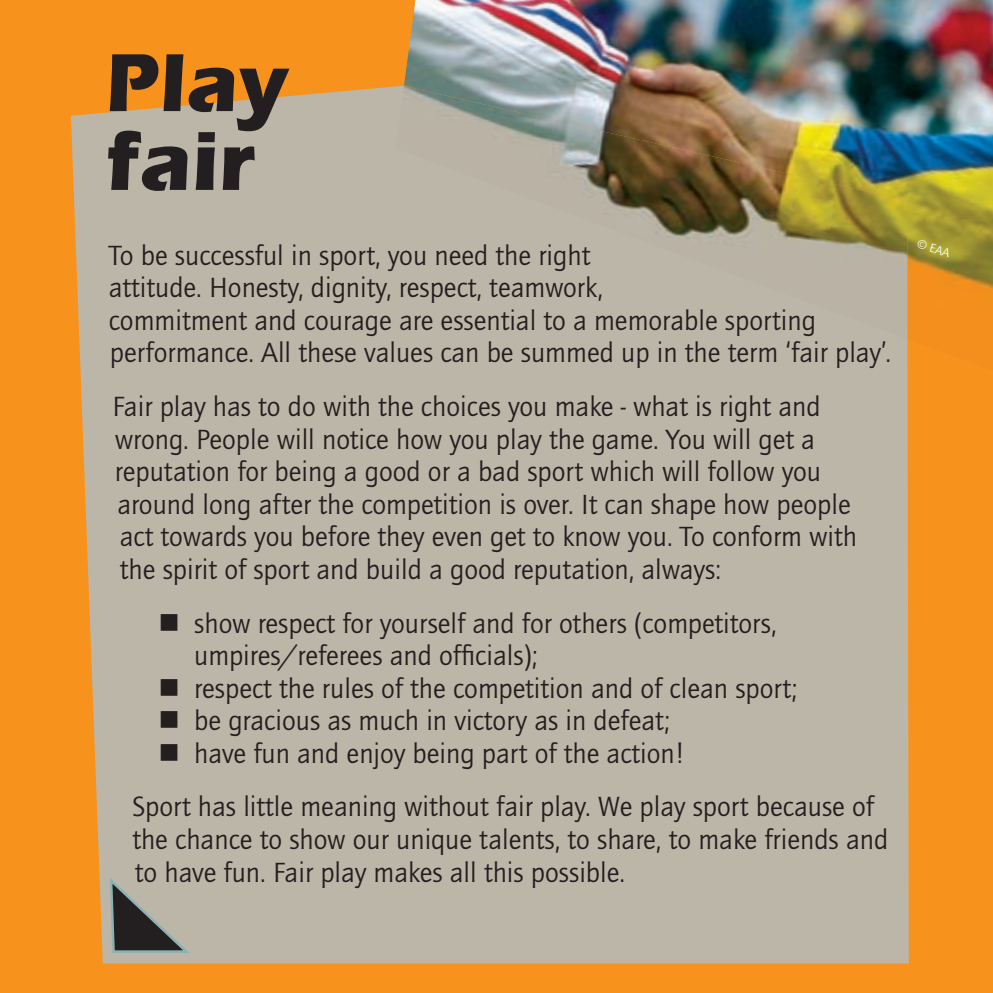
<style>
.page{position:relative;width:993px;height:993px;background:#fff}
.page>*{position:absolute;margin:0;border:0;box-sizing:border-box;transform-origin:0 0}
.t1{font:700 85px/78.8px "Itc Eras";color:#231f20}
.t2{font:28.75px/32.5px "Quay Itc T";color:#231f20}
.t3{font:12.5px "Quay Itc T";color:#fff}
</style>
<div class="page">
<div style="left:0;top:0;width:992px;height:992px;background:#f7931d"></div>
<div style="left:71px;top:86px;width:837px;height:877px;background:#bcb6a8"></div>
<svg style="left:107px;top:876px;width:85px;height:77px;background:#828179"></svg>
<img style="left:404px;top:0;width:588px;height:186px">
<img style="left:818px;top:186px;width:174px;height:186px">
<img style="left:395px;top:86px;width:512px;height:253px">
<h1 class="t1" style="left:104px;top:52px;width:185px">Play fair</h1>
<p class="t2" style="left:109px;top:241px;width:783px">To be successful in sport, you need the right<br>attitude. Honesty, dignity, respect, teamwork,<br>commitment and courage are essential to a memorable sporting performance. All these values can be summed up in the term ‘fair play’.</p>
<p class="t2" style="left:112px;top:392px;width:746px">Fair play has to do with the choices you make - what is right and wrong. People will notice how you play the game. You will get a reputation for being a good or a bad sport which will follow you around long after the competition is over. It can shape how people act towards you before they even get to know you. To conform with the spirit of sport and build a good reputation, always:</p>
<p class="t2" style="left:194px;top:608px;width:583px;text-indent:-36px">■ show respect for yourself and for others (competitors, umpires/referees and officials);</p>
<p class="t2" style="left:158px;top:673px;width:640px">■ respect the rules of the competition and of clean sport;</p>
<p class="t2" style="left:158px;top:706px;width:512px">■ be gracious as much in victory as in defeat;</p>
<p class="t2" style="left:132px;top:728px;width:742px;line-height:53.8px;text-indent:26px">■ have fun and enjoy being part of the action!<br>Sport has little meaning without fair play. We play sport because of</p>
<p class="t2" style="left:132px;top:825px;width:757px">the chance to show our unique talents, to share, to make friends and to have fun. Fair play makes all this possible.</p>
<p class="t3" style="left:919px;top:238px;width:35px;rotate:18deg">© EAA</p>
</div>
